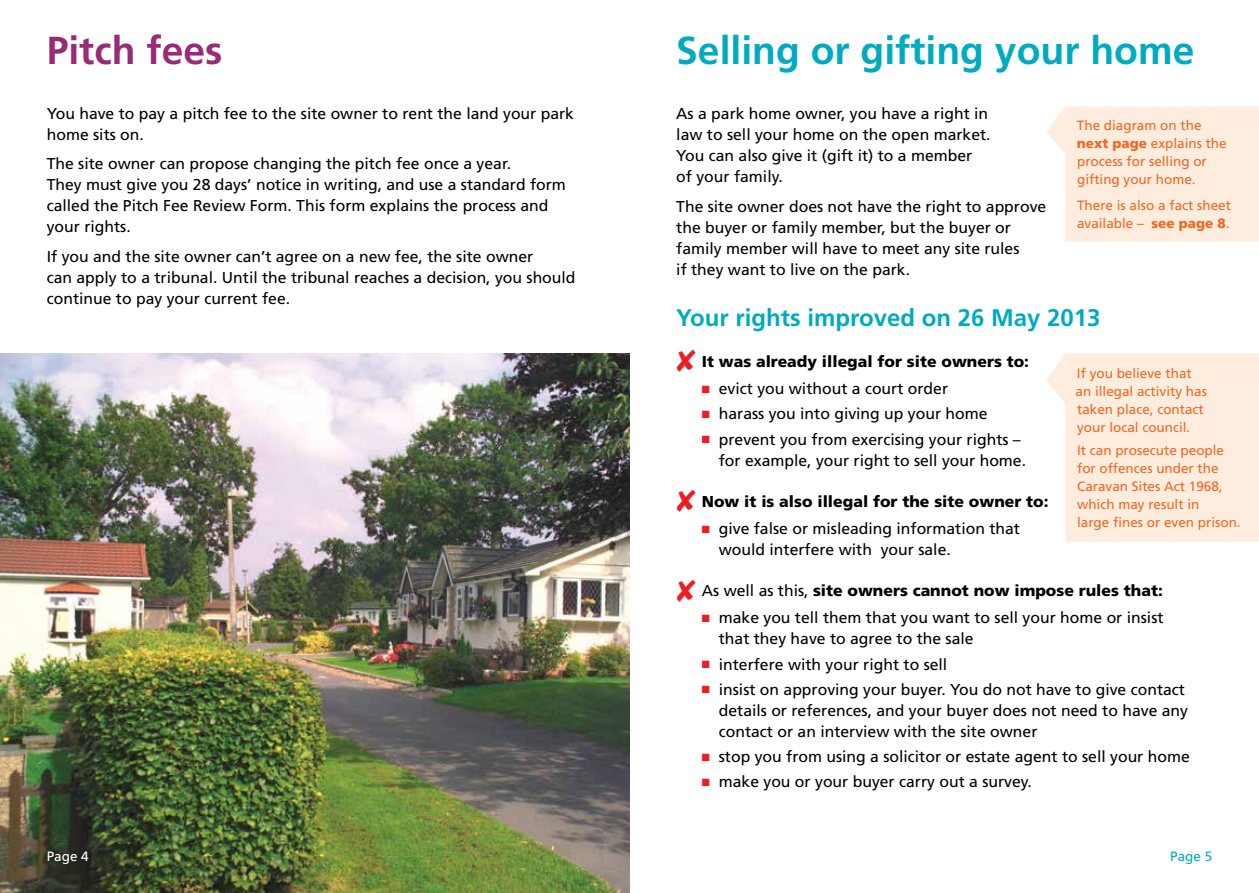
<style>
.page{position:relative;width:1259px;height:893px;background:#fff}
.page>*{position:absolute;margin:0;border:0;box-sizing:border-box;transform-origin:0 0}
.t1{font:700 39px "Frutiger";color:#00abc2}
.t2{font:700 39px "Frutiger";color:#992b76}
.t3{font:700 24px "Frutiger";color:#00abc2}
.t4{font:15.75px/21px "Frutiger";color:#000}
.t5{font:900 15.75px "Frutiger";color:#000}
.t6{font:13.5px/18px "Frutiger";color:#ef6821}
.t7{font:13.5px "Frutiger";color:#fff}
.t8{font:13.5px "Frutiger";color:#00abc2}
.s1{color:#ed1d24}
.s2{font-weight:400}
.s3{font-weight:900}
</style>
<div class="page">
<img style="left:0;top:353px;width:629px;height:540px">
<svg style="left:1046px;top:106px;width:213px;height:135px"></svg>
<svg style="left:1047px;top:353px;width:212px;height:189px"></svg>
<h1 class="t2" style="left:47px;top:28px;width:177px">Pitch fees</h1>
<p class="t4" style="left:47px;top:102px;width:529px">You have to pay a pitch fee to the site owner to rent the land your park home sits on.</p>
<p class="t4" style="left:47px;top:153px;width:521px">The site owner can propose changing the pitch fee once a year.<br>They must give you 28 days’ notice in writing, and use a standard form called the Pitch Fee Review Form. This form explains the process and your rights.</p>
<p class="t4" style="left:47px;top:245px;width:530px">If you and the site owner can’t agree on a new fee, the site owner<br>can apply to a tribunal. Until the tribunal reaches a decision, you should continue to pay your current fee.</p>
<p class="t7" style="left:47px;top:848px;width:44px">Page 4</p>
<h1 class="t1" style="left:676px;top:28px;width:519px">Selling or gifting your home</h1>
<p class="t4" style="left:676px;top:103px;width:316px">As a park home owner, you have a right in law to sell your home on the open market.<br>You can also give it (gift it) to a member of your family.</p>
<p class="t4" style="left:676px;top:196px;width:371px">The site owner does not have the right to approve the buyer or family member, but the buyer or family member will have to meet any site rules<br>if they want to live on the park.</p>
<h2 class="t3" style="left:676px;top:303px;width:426px">Your rights improved on 26 May 2013</h2>
<p class="t5" style="left:702px;top:352px;width:329px">It was already illegal for site owners to:</p>
<p class="t4" style="left:702px;top:378px;width:248px"><span class="s1">■</span> evict you without a court order</p>
<p class="t4" style="left:702px;top:403px;width:287px"><span class="s1">■</span> harass you into giving up your home</p>
<p class="t4" style="left:719px;top:429px;width:309px;text-indent:-17px"><span class="s1">■</span> prevent you from exercising your rights – for example, your right to sell your home.</p>
<p class="t5" style="left:702px;top:492px;width:348px">Now it is also illegal for the site owner to:</p>
<p class="t4" style="left:719px;top:518px;width:303px;text-indent:-17px"><span class="s1">■</span> give false or misleading information that would interfere with your sale.</p>
<p class="t5" style="left:702px;top:581px;width:462px"><span class="s2">As well as this,</span> site owners cannot now impose rules that:</p>
<p class="t4" style="left:719px;top:607px;width:446px;text-indent:-17px"><span class="s1">■</span> make you tell them that you want to sell your home or insist that they have to agree to the sale</p>
<p class="t4" style="left:702px;top:654px;width:247px"><span class="s1">■</span> interfere with your right to sell</p>
<p class="t4" style="left:719px;top:679px;width:471px;text-indent:-17px"><span class="s1">■</span> insist on approving your buyer. You do not have to give contact details or references, and your buyer does not need to have any contact or an interview with the site owner</p>
<p class="t4" style="left:702px;top:746px;width:489px"><span class="s1">■</span> stop you from using a solicitor or estate agent to sell your home</p>
<p class="t4" style="left:702px;top:771px;width:332px"><span class="s1">■</span> make you or your buyer carry out a survey.</p>
<p class="t6" style="left:1077px;top:116px;width:151px">The diagram on the <span class="s3">next page</span> explains the process for selling or gifting your home.</p>
<p class="t6" style="left:1077px;top:196px;width:155px">There is also a fact sheet available – <span class="s3">see page 8</span>.</p>
<p class="t6" style="left:1075px;top:365px;width:133px">If you believe that an illegal activity has taken place, contact your local council.</p>
<p class="t6" style="left:1077px;top:441px;width:165px">It can prosecute people for offences under the<br>Caravan Sites Act 1968, which may result in<br>large fines or even prison.</p>
<p class="t8" style="left:1170px;top:848px;width:44px">Page 5</p>
</div>
